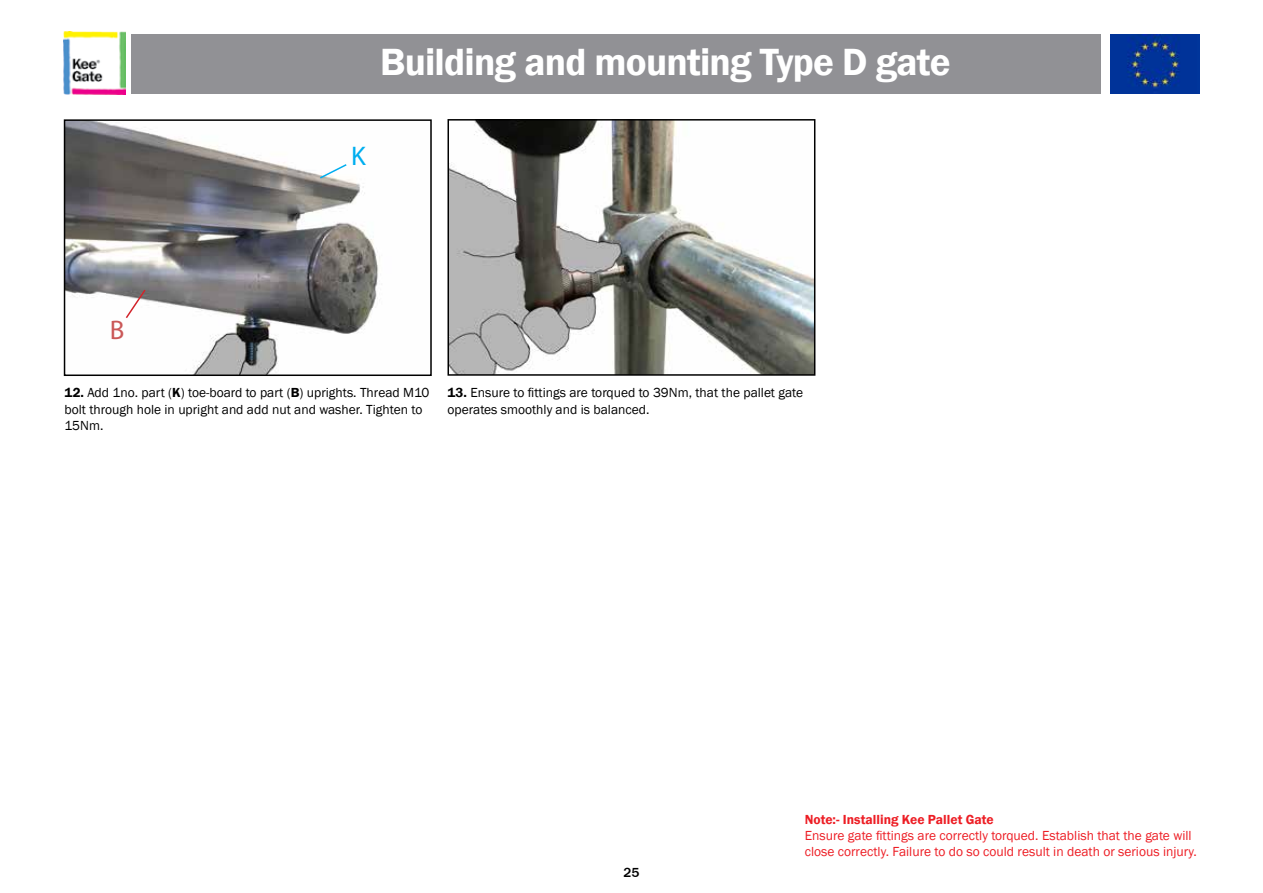
<style>
.page{position:relative;width:1263px;height:893px;background:#fff}
.page>*{position:absolute;margin:0;border:0;box-sizing:border-box;transform-origin:0 0}
.t1{font:600 39px "Franklin Gothic";letter-spacing:-.02em;color:#fff}
.t2{font:27px "Myriad Pro";color:#00aeef}
.t3{font:27px "Myriad Pro";color:#ca5858}
.t4{font:13.5px/16.2px "Franklin Gothic";color:#000}
.t5{font:13.5px/16.2px "Franklin Gothic";color:#ed1d24}
.t6{font:600 13.5px "Franklin Gothic";color:#ed1d24}
.t7{font:500 13.5px "Franklin Gothic";color:#000}
.s1{font-weight:600}
</style>
<div class="page">
<div style="left:131px;top:34px;width:970px;height:60px;background:#919195"></div>
<img style="left:63px;top:31px;width:62px;height:64px">
<img style="left:450px;top:122px;width:362px;height:251px">
<div style="left:447px;top:119px;width:368px;height:257px;border:2px solid #000"></div>
<img style="left:1110px;top:34px;width:89px;height:59px">
<img style="left:67px;top:122px;width:313px;height:251px">
<div style="left:64px;top:119px;width:368px;height:257px;border:2px solid #000"></div>
<svg style="left:124px;top:288px;width:23px;height:32px"></svg>
<svg style="left:318px;top:163px;width:30px;height:17px"></svg>
<h2 class="t3" style="left:110px;top:313px;width:16px">B</h2>
<h1 class="t1" style="left:380px;top:38px;width:572px">Building and mounting Type D gate</h1>
<h2 class="t2" style="left:351px;top:139px;width:16px">K</h2>
<p class="t4" style="left:65px;top:385px;width:366px"><span class="s1">12.</span> Add 1no. part (<span class="s1">K</span>) toe-board to part (<span class="s1">B</span>) uprights. Thread M10 bolt through hole in upright and add nut and washer. Tighten to<br>15Nm.</p>
<p class="t4" style="left:447px;top:385px;width:357px"><span class="s1">13.</span> Ensure to fittings are torqued to 39Nm, that the pallet gate operates smoothly and is balanced.</p>
<p class="t7" style="left:624px;top:864px;width:17px">25</p>
<p class="t6" style="left:805px;top:811px;width:190px">Note:- Installing Kee Pallet Gate</p>
<p class="t5" style="left:805px;top:828px;width:394px">Ensure gate fittings are correctly torqued. Establish that the gate will close correctly. Failure to do so could result in death or serious injury.</p>
</div>
